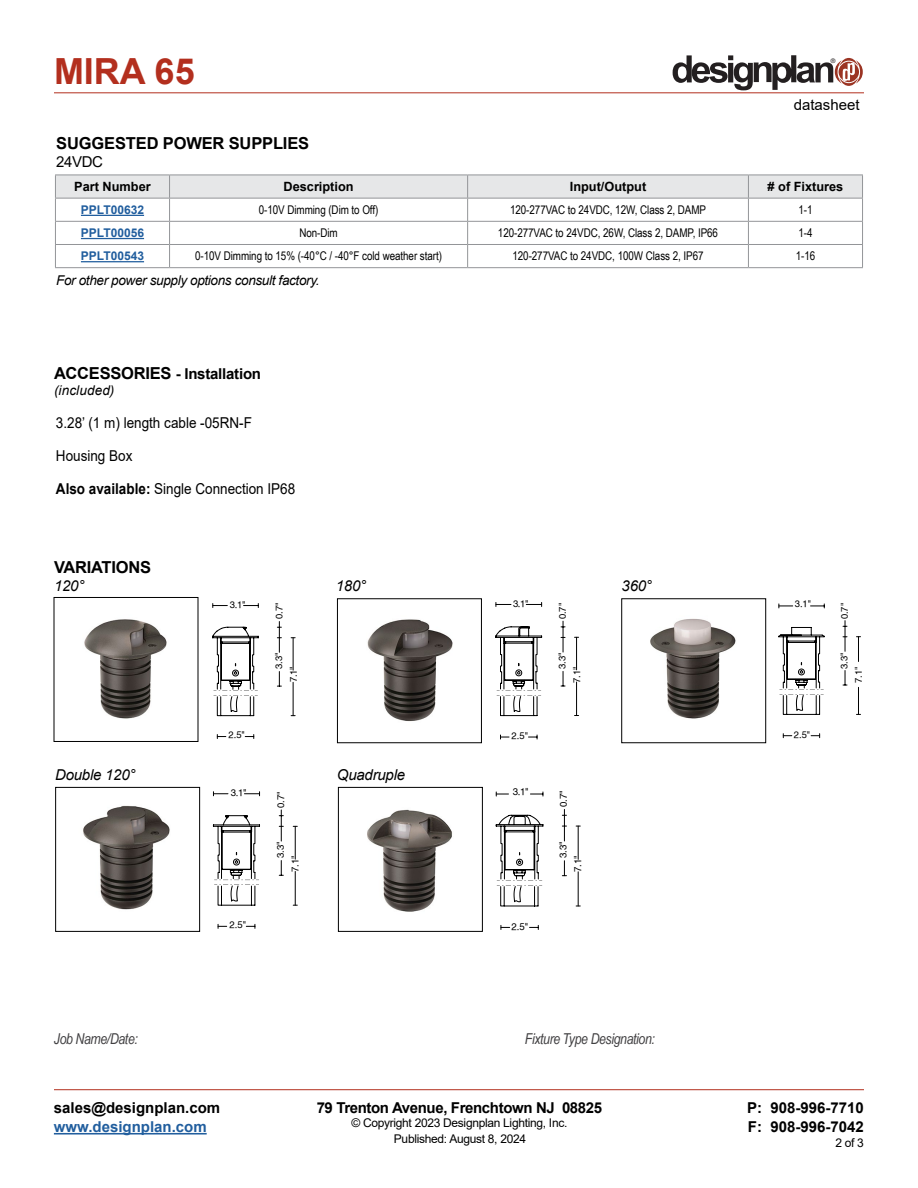
<style>
.page{position:relative;width:918px;height:1188px;background:#fff}
.page>*{position:absolute;margin:0;border:0;box-sizing:border-box;transform-origin:0 0}
.t1{font:700 36px "Arial";color:#b32f1e}
.t2{font:700 16.5px "Arial";letter-spacing:-.01em;color:#000}
.t3{font:700 15px/19.5px "Arial";letter-spacing:-.015em;color:#000}
.t4{font:15px "Arial";color:#000;scale:.9 1}
.t5{font:italic 15px "Arial Narrow";letter-spacing:-.025em;color:#414042}
.t6{font:italic 15px "Arial";letter-spacing:-.015em;color:#000}
.t7{font:700 15px "Arial";color:#215e9e}
.t8{font:15px "Arial";color:#000}
.t9{font:italic 13.5px "Arial";letter-spacing:-.025em;color:#000}
.t10{font:italic 13.5px "Arial";letter-spacing:.01em;color:#000}
.t11{font:700 12.75px "Arial";color:#000}
.t12{font:12px "Arial Narrow";letter-spacing:-.005em;color:#000}
.t13{font:12px "Arial";letter-spacing:-.025em;color:#000}
.t14{font:700 12px "Arial";color:#215e9e}
.t15{font:9.6px "Helvetica";color:#000}
.t16{font:9.45px "Helvetica";color:#000}
.t17{font:9.3px/14.4px "Helvetica";color:#000}
.t18{font:6.3px "Helvetica";color:#231f20}
.s1{font-size:16.5px}
.s2{font-weight:700}
</style>
<div class="page">
<hr style="left:54px;top:93px;width:810px;height:1px;background:#b32f1e">
<hr style="left:54px;top:1089px;width:810px;height:1px;background:#b32f1e">
<hr style="left:54px;top:1133px;width:153px;height:2px;background:#215e9e">
<svg style="left:673px;top:55px;width:190px;height:35px"></svg>
<hr style="left:55px;top:267px;width:115px;height:1px;background:#939598">
<hr style="left:170px;top:267px;width:298px;height:1px;background:#939598">
<hr style="left:468px;top:267px;width:280px;height:1px;background:#939598">
<svg style="left:55px;top:175px;width:808px;height:92px"></svg>
<hr style="left:748px;top:267px;width:115px;height:1px;background:#939598">
<hr style="left:81px;top:215px;width:63px;height:1px;background:#215e9e">
<hr style="left:81px;top:238px;width:63px;height:1px;background:#215e9e">
<hr style="left:81px;top:261px;width:63px;height:1px;background:#215e9e">
<img style="left:84px;top:619px;width:83px;height:100px">
<div style="left:54px;top:597px;width:144px;height:145px;border:1px solid #000"></div>
<img style="left:367px;top:619px;width:86px;height:103px">
<div style="left:337px;top:599px;width:145px;height:144px;border:1px solid #000"></div>
<img style="left:650px;top:618px;width:86px;height:101px">
<img style="left:83px;top:805px;width:87px;height:105px">
<div style="left:55px;top:787px;width:145px;height:145px;border:1px solid #000"></div>
<img style="left:367px;top:809px;width:85px;height:103px">
<div style="left:338px;top:787px;width:145px;height:145px;border:1px solid #000"></div>
<svg style="left:217px;top:735px;width:9px;height:4px"></svg>
<svg style="left:245px;top:735px;width:10px;height:4px"></svg>
<svg style="left:213px;top:604px;width:14px;height:4px"></svg>
<svg style="left:244px;top:604px;width:15px;height:4px"></svg>
<svg style="left:277px;top:672px;width:4px;height:15px"></svg>
<hr style="left:293px;top:638px;width:1px;height:32px;background:#000">
<hr style="left:293px;top:682px;width:1px;height:34px;background:#000">
<svg style="left:277px;top:622px;width:4px;height:30px"></svg>
<svg style="left:212px;top:627px;width:47px;height:89px"></svg>
<svg style="left:496px;top:602px;width:15px;height:5px"></svg>
<svg style="left:526px;top:602px;width:16px;height:5px"></svg>
<svg style="left:500px;top:735px;width:9px;height:4px"></svg>
<svg style="left:528px;top:735px;width:10px;height:4px"></svg>
<svg style="left:561px;top:671px;width:4px;height:16px"></svg>
<svg style="left:561px;top:621px;width:4px;height:31px"></svg>
<hr style="left:576px;top:637px;width:1px;height:33px;background:#000">
<hr style="left:576px;top:682px;width:1px;height:34px;background:#000">
<svg style="left:495px;top:626px;width:47px;height:90px"></svg>
<svg style="left:843px;top:670px;width:4px;height:16px"></svg>
<svg style="left:783px;top:734px;width:9px;height:4px"></svg>
<svg style="left:811px;top:734px;width:9px;height:4px"></svg>
<svg style="left:779px;top:604px;width:14px;height:4px"></svg>
<svg style="left:811px;top:604px;width:14px;height:4px"></svg>
<svg style="left:843px;top:621px;width:4px;height:30px"></svg>
<svg style="left:856px;top:636px;width:5px;height:26px"></svg>
<svg style="left:856px;top:687px;width:5px;height:28px"></svg>
<svg style="left:778px;top:627px;width:47px;height:88px"></svg>
<svg style="left:279px;top:861px;width:4px;height:15px"></svg>
<svg style="left:218px;top:924px;width:9px;height:4px"></svg>
<svg style="left:246px;top:924px;width:10px;height:4px"></svg>
<svg style="left:213px;top:792px;width:15px;height:4px"></svg>
<svg style="left:244px;top:792px;width:16px;height:4px"></svg>
<svg style="left:279px;top:810px;width:4px;height:31px"></svg>
<hr style="left:295px;top:826px;width:1px;height:33px;background:#000">
<hr style="left:295px;top:871px;width:1px;height:34px;background:#000">
<svg style="left:213px;top:815px;width:47px;height:91px"></svg>
<svg style="left:562px;top:861px;width:5px;height:15px"></svg>
<svg style="left:562px;top:809px;width:5px;height:32px"></svg>
<svg style="left:501px;top:925px;width:9px;height:5px"></svg>
<svg style="left:530px;top:925px;width:9px;height:5px"></svg>
<svg style="left:496px;top:792px;width:13px;height:4px"></svg>
<svg style="left:530px;top:792px;width:14px;height:4px"></svg>
<hr style="left:578px;top:826px;width:1px;height:33px;background:#000">
<hr style="left:578px;top:872px;width:1px;height:34px;background:#000">
<svg style="left:496px;top:815px;width:47px;height:92px"></svg>
<h1 class="t1" style="left:54px;top:46px;width:142px">MIRA 65</h1>
<p class="t18" style="left:831px;top:57px;width:6px">®</p>
<h2 class="t2" style="left:56px;top:132px;width:254px">SUGGESTED POWER SUPPLIES</h2>
<p class="t8" style="left:56px;top:152px;width:48px">24VDC</p>
<p class="t8" style="left:794px;top:95px;width:67px">datasheet</p>
<p class="t11" style="left:74px;top:178px;width:78px">Part Number</p>
<p class="t11" style="left:284px;top:178px;width:72px">Description</p>
<p class="t11" style="left:570px;top:178px;width:78px">Input/Output</p>
<p class="t11" style="left:768px;top:178px;width:77px"># of Fixtures</p>
<p class="t14" style="left:81px;top:201px;width:65px">PPLT00632</p>
<p class="t12" style="left:259px;top:201px;width:121px">0-10V Dimming (Dim to Off)</p>
<p class="t12" style="left:510px;top:201px;width:198px">120-277VAC to 24VDC, 12W, Class 2, DAMP</p>
<p class="t12" style="left:798px;top:201px;width:16px">1-1</p>
<p class="t14" style="left:81px;top:225px;width:65px">PPLT00056</p>
<p class="t12" style="left:299px;top:224px;width:40px">Non-Dim</p>
<p class="t12" style="left:498px;top:224px;width:222px">120-277VAC to 24VDC, 26W, Class 2, DAMP, IP66</p>
<p class="t12" style="left:798px;top:224px;width:16px">1-4</p>
<p class="t14" style="left:81px;top:248px;width:65px">PPLT00543</p>
<p class="t12" style="left:195px;top:247px;width:248px">0-10V Dimming to 15% (-40°C / -40°F cold weather start)</p>
<p class="t12" style="left:512px;top:247px;width:193px">120-277VAC to 24VDC, 100W Class 2, IP67</p>
<p class="t12" style="left:796px;top:247px;width:21px">1-16</p>
<p class="t9" style="left:56px;top:271px;width:265px">For other power supply options consult factory.</p>
<p class="t3" style="left:54px;top:364px;width:209px"><span class="s1">ACCESSORIES</span> - Installation</p>
<p class="t10" style="left:54px;top:381px;width:62px">(included)</p>
<p class="t4" style="left:56px;top:412px;width:219px">3.28’ (1 m) length cable -05RN-F</p>
<p class="t4" style="left:56px;top:445px;width:87px">Housing Box</p>
<p class="t4" style="left:56px;top:478px;width:267px"><span class="s2">Also available:</span> Single Connection IP68</p>
<h2 class="t2" style="left:54px;top:556px;width:99px">VARIATIONS</h2>
<p class="t6" style="left:54px;top:576px;width:32px">120°</p>
<p class="t6" style="left:336px;top:576px;width:32px">180°</p>
<p class="t6" style="left:622px;top:576px;width:32px">360°</p>
<p class="t17" style="left:230px;top:597px;width:17px">3.1"</p>
<p class="t17" style="left:272px;top:619px;width:18px;rotate:-90deg">0.7"</p>
<p class="t16" style="left:513px;top:598px;width:17px">3.1"</p>
<p class="t16" style="left:557px;top:619px;width:18px;rotate:-90deg">0.7"</p>
<p class="t17" style="left:272px;top:682px;width:31px;text-indent:13px;rotate:-90deg">3.3"<br>7.1"</p>
<p class="t16" style="left:557px;top:669px;width:18px;rotate:-90deg">3.3"</p>
<p class="t16" style="left:571px;top:683px;width:18px;rotate:-90deg">7.1"</p>
<p class="t17" style="left:229px;top:728px;width:18px">2.5"</p>
<p class="t16" style="left:512px;top:730px;width:18px">2.5"</p>
<p class="t6" style="left:55px;top:765px;width:82px">Double 120°</p>
<p class="t6" style="left:337px;top:765px;width:70px">Quadruple</p>
<p class="t16" style="left:231px;top:788px;width:17px">3.1"</p>
<p class="t16" style="left:275px;top:808px;width:18px;rotate:-90deg">0.7"</p>
<p class="t15" style="left:513px;top:786px;width:17px">3.1"</p>
<p class="t15" style="left:558px;top:807px;width:18px;rotate:-90deg">0.7"</p>
<p class="t16" style="left:275px;top:858px;width:18px;rotate:-90deg">3.3"</p>
<p class="t16" style="left:290px;top:872px;width:18px;rotate:-90deg">7.1"</p>
<p class="t15" style="left:558px;top:858px;width:18px;rotate:-90deg">3.3"</p>
<p class="t15" style="left:572px;top:872px;width:18px;rotate:-90deg">7.1"</p>
<p class="t16" style="left:230px;top:920px;width:18px">2.5"</p>
<p class="t15" style="left:511px;top:921px;width:18px">2.5"</p>
<p class="t5" style="left:54px;top:1028px;width:85px">Job Name/Date:</p>
<p class="t5" style="left:525px;top:1029px;width:132px">Fixture Type Designation:</p>
<p class="t17" style="left:795px;top:596px;width:18px">3.1"</p>
<p class="t17" style="left:794px;top:728px;width:18px">2.5"</p>
<p class="t17" style="left:837px;top:619px;width:18px;rotate:-90deg">0.7"</p>
<p class="t17" style="left:837px;top:669px;width:18px;rotate:-90deg">3.3"</p>
<p class="t17" style="left:851px;top:683px;width:18px;rotate:-90deg">7.1"</p>
<p class="t3" style="left:54px;top:1098px;width:168px">sales@designplan.com</p>
<p class="t7" style="left:54px;top:1116px;width:154px">www.designplan.com</p>
<p class="t3" style="left:317px;top:1098px;width:287px">79 Trenton Avenue, Frenchtown NJ 08825</p>
<p class="t13" style="left:351px;top:1115px;width:217px">© Copyright 2023 Designplan Lighting, Inc.</p>
<p class="t3" style="left:747px;top:1098px;width:118px">P: 908-996-7710<br>F: 908-996-7042</p>
<p class="t13" style="left:394px;top:1130px;width:134px">Published: August 8, 2024</p>
<p class="t13" style="left:835px;top:1135px;width:30px">2 of 3</p>
</div>
